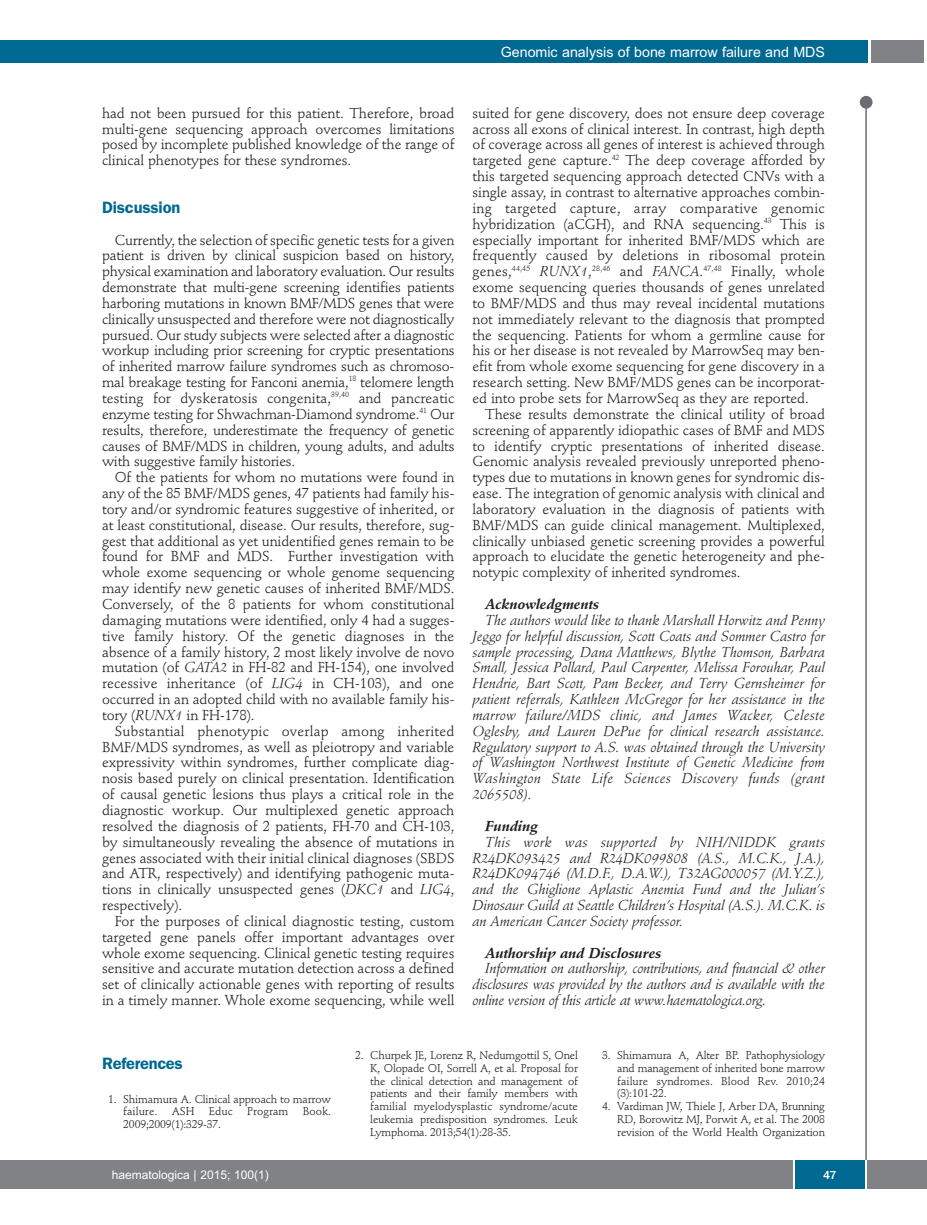
<style>
.page{position:relative;width:927px;height:1225px;background:#fff}
.page>*{position:absolute;margin:0;border:0;box-sizing:border-box;transform-origin:0 0}
.t1{font:600 16.5px "Franklin Gothic";letter-spacing:-.015em;color:#006991}
.t2{font:14.25px/15.9px "Stempel Schneidler";letter-spacing:-.005em;color:#231f20;text-align:justify}
.t3{font:italic 14.25px/15.9px "Stempel Schneidler";letter-spacing:-.005em;color:#231f20;text-align:justify}
.t4{font:italic 700 14.25px "Stempel Schneidler";letter-spacing:-.005em;color:#231f20}
.t5{font:14.25px "Arial";color:#fff}
.t6{font:12px "Arial";color:#fff}
.t7{font:500 12px "Franklin Gothic";color:#fff}
.t8{font:11.25px/12.8px "Stempel Schneidler";letter-spacing:-.015em;color:#231f20;text-align:justify}
.t9{font:11.25px "Stempel Schneidler";letter-spacing:.005em;color:#231f20}
.s1{font-style:italic}
</style>
<div class="page">
<div style="left:860px;top:96px;width:12px;height:13px;background:#6c6d70;border-radius:50%"></div>
<hr style="left:865px;top:98px;width:2px;height:1062px;background:#6c6d70">
<div style="left:871px;top:40px;width:52px;height:22px;background:#808285"></div>
<div style="left:18px;top:40px;width:849px;height:22px;background:#006991"></div>
<div style="left:17px;top:1160px;width:910px;height:28px;background:#808285"></div>
<div style="left:795px;top:1160px;width:70px;height:28px;background:#006991"></div>
<hr style="left:793px;top:1160px;width:2px;height:28px;background:#fff">
<hr style="left:865px;top:1160px;width:2px;height:28px;background:#fff">
<div style="left:0;top:40px;width:19px;height:22px;background:#006991"></div>
<div style="left:0;top:1160px;width:18px;height:28px;background:#808285"></div>
<p class="t5" style="left:501px;top:44px;width:326px">Genomic analysis of bone marrow failure and MDS</p>
<p class="t2" style="left:102px;top:106px;width:354px">had not been pursued for this patient. Therefore, broad multi-gene sequencing approach overcomes limitations posed by incomplete published knowledge of the range of clinical phenotypes for these syndromes.</p>
<p class="t1" style="left:102px;top:201px;width:80px">Discussion</p>
<p class="t2" style="left:102px;top:233px;width:354px;text-indent:13px">Currently, the selection of specific genetic tests for a given patient is driven by clinical suspicion based on history, physical examination and laboratory evaluation. Our results demonstrate that multi-gene screening identifies patients harboring mutations in known BMF/MDS genes that were clinically unsuspected and therefore were not diagnostically pursued. Our study subjects were selected after a diagnostic workup including prior screening for cryptic presentations of inherited marrow failure syndromes such as chromoso&shy;mal breakage testing for Fanconi anemia,<sup>18</sup> telomere length testing for dyskeratosis congenita,<sup>39,40</sup> and pancreatic enzyme testing for Shwachman-Diamond syndrome.<sup>41</sup> Our results, therefore, underestimate the frequency of genetic causes of BMF/MDS in children, young adults, and adults with suggestive family histories.</p>
<p class="t2" style="left:102px;top:471px;width:354px;text-indent:13px">Of the patients for whom no mutations were found in any of the 85 BMF/MDS genes, 47 patients had family his&shy;tory and/or syndromic features suggestive of inherited, or at least constitutional, disease. Our results, therefore, sug&shy;gest that additional as yet unidentified genes remain to be found for BMF and MDS. Further investigation with whole exome sequencing or whole genome sequencing may identify new genetic causes of inherited BMF/MDS.<br>Conversely, of the 8 patients for whom constitutional damaging mutations were identified, only 4 had a sugges&shy;tive family history. Of the genetic diagnoses in the absence of a family history, 2 most likely involve de novo mutation (of <span class="s1">GATA2</span> in FH-82 and FH-154), one involved recessive inheritance (of <span class="s1">LIG4</span> in CH-103), and one occurred in an adopted child with no available family his&shy;tory (<span class="s1">RUNX1</span> in FH-178).</p>
<p class="t2" style="left:102px;top:724px;width:354px;text-indent:13px">Substantial phenotypic overlap among inherited BMF/MDS syndromes, as well as pleiotropy and variable expressivity within syndromes, further complicate diag&shy;nosis based purely on clinical presentation. Identification of causal genetic lesions thus plays a critical role in the diagnostic workup. Our multiplexed genetic approach resolved the diagnosis of 2 patients, FH-70 and CH-103, by simultaneously revealing the absence of mutations in genes associated with their initial clinical diagnoses (SBDS and ATR, respectively) and identifying pathogenic muta&shy;tions in clinically unsuspected genes (<span class="s1">DKC1</span> and <span class="s1">LIG4</span>, respectively).</p>
<p class="t2" style="left:102px;top:914px;width:354px;text-indent:13px">For the purposes of clinical diagnostic testing, custom targeted gene panels offer important advantages over whole exome sequencing. Clinical genetic testing requires sensitive and accurate mutation detection across a defined set of clinically actionable genes with reporting of results in a timely manner. Whole exome sequencing, while well</p>
<p class="t2" style="left:472px;top:106px;width:354px">suited for gene discovery, does not ensure deep coverage across all exons of clinical interest. In contrast, high depth of coverage across all genes of interest is achieved through targeted gene capture.<sup>42</sup> The deep coverage afforded by this targeted sequencing approach detected CNVs with a single assay, in contrast to alternative approaches combin&shy;ing targeted capture, array comparative genomic hybridization (aCGH), and RNA sequencing.<sup>43</sup> This is especially important for inherited BMF/MDS which are frequently caused by deletions in ribosomal protein genes,<sup>44,45</sup> <span class="s1">RUNX1</span>,<sup>28,46</sup> and <span class="s1">FANCA</span>.<sup>47,48</sup> Finally, whole exome sequencing queries thousands of genes unrelated to BMF/MDS and thus may reveal incidental mutations not immediately relevant to the diagnosis that prompted the sequencing. Patients for whom a germline cause for his or her disease is not revealed by MarrowSeq may ben&shy;efit from whole exome sequencing for gene discovery in a research setting. New BMF/MDS genes can be incorporat&shy;ed into probe sets for MarrowSeq as they are reported.</p>
<p class="t2" style="left:472px;top:407px;width:354px;text-indent:13px">These results demonstrate the clinical utility of broad screening of apparently idiopathic cases of BMF and MDS to identify cryptic presentations of inherited disease.<br>Genomic analysis revealed previously unreported pheno&shy;types due to mutations in known genes for syndromic dis&shy;ease. The integration of genomic analysis with clinical and laboratory evaluation in the diagnosis of patients with BMF/MDS can guide clinical management. Multiplexed, clinically unbiased genetic screening provides a powerful approach to elucidate the genetic heterogeneity and phe&shy;notypic complexity of inherited syndromes.</p>
<p class="t4" style="left:485px;top:598px;width:116px">Acknowledgments</p>
<p class="t3" style="left:472px;top:613px;width:354px;text-indent:13px">The authors would like to thank Marshall Horwitz and Penny Jeggo for helpful discussion, Scott Coats and Sommer Castro for sample processing, Dana Matthews, Blythe Thomson, Barbara Small, Jessica Pollard, Paul Carpenter, Melissa Forouhar, Paul Hendrie, Bart Scott, Pam Becker, and Terry Gernsheimer for patient referrals, Kathleen McGregor for her assistance in the marrow failure/MDS clinic, and James Wacker, Celeste Oglesby, and Lauren DePue for clinical research assistance.<br>Regulatory support to A.S. was obtained through the University of Washington Northwest Institute of Genetic Medicine from Washington State Life Sciences Discovery funds (grant 2065508).</p>
<p class="t4" style="left:485px;top:820px;width:54px">Funding</p>
<p class="t3" style="left:472px;top:835px;width:354px;text-indent:13px">This work was supported by NIH/NIDDK grants R24DK093425 and R24DK099808 (A.S., M.C.K., J.A.), R24DK094746 (M.D.F., D.A.W.), T32AG000057 (M.Y.Z.), and the Ghiglione Aplastic Anemia Fund and the Julian’s Dinosaur Guild at Seattle Children’s Hospital (A.S.). M.C.K. is an American Cancer Society professor.</p>
<p class="t4" style="left:485px;top:947px;width:178px">Authorship and Disclosures</p>
<p class="t3" style="left:472px;top:962px;width:354px;text-indent:13px">Information on authorship, contributions, and financial &amp; other disclosures was provided by the authors and is available with the online version of this article at www.haematologica.org.</p>
<p class="t1" style="left:102px;top:1057px;width:82px">References</p>
<p class="t8" style="left:123px;top:1093px;width:209px;text-indent:-15px">1. Shimamura A. Clinical approach to marrow failure.</p>
<p class="t8" style="left:172px;top:1106px;width:24px">ASH</p>
<p class="t8" style="left:209px;top:1106px;width:25px">Educ</p>
<p class="t9" style="left:247px;top:1106px;width:43px">Program</p>
<p class="t8" style="left:303px;top:1106px;width:30px">Book.</p>
<p class="t8" style="left:123px;top:1119px;width:99px">2009;2009(1):329-37.</p>
<p class="t8" style="left:370px;top:1050px;width:209px;text-indent:-15px">2. Churpek JE, Lorenz R, Nedumgottil S, Onel K, Olopade OI, Sorrell A, et al. Proposal for the clinical detection and management of patients and their family members with familial myelodysplastic syndrome/acute leukemia predisposition syndromes. Leuk Lymphoma. 2013;54(1):28-35.</p>
<p class="t8" style="left:617px;top:1050px;width:209px;text-indent:-15px">3. Shimamura A, Alter BP. Pathophysiology and management of inherited bone marrow failure syndromes. Blood Rev. 2010;24 (3):101-22.</p>
<p class="t8" style="left:617px;top:1101px;width:209px;text-indent:-15px">4. Vardiman JW, Thiele J, Arber DA, Brunning RD, Borowitz MJ, Porwit A, et al. The 2008 revision of the World Health Organization</p>
<p class="t6" style="left:112px;top:1167px;width:158px">haematologica | 2015; 100(1)</p>
<p class="t7" style="left:823px;top:1167px;width:15px">47</p>
</div>
